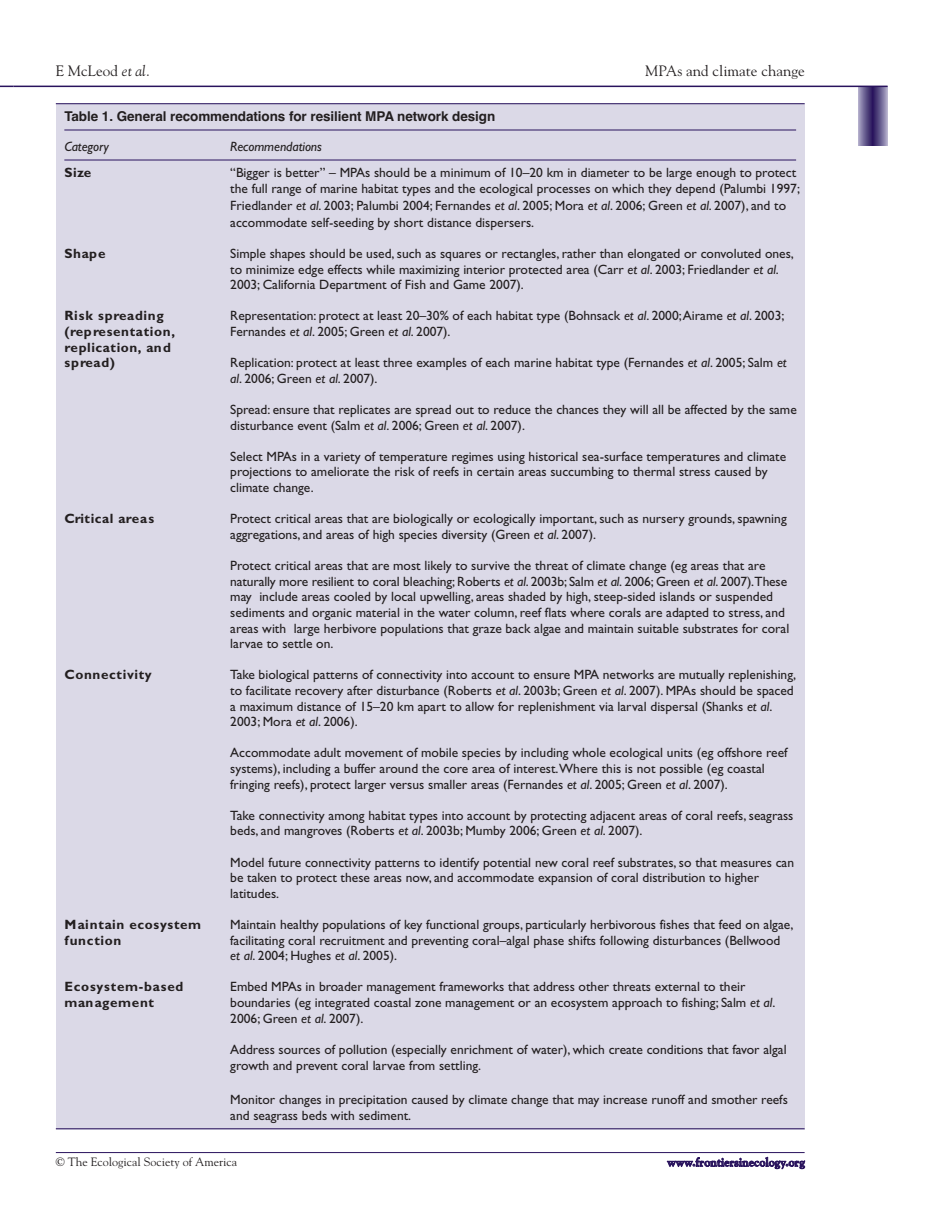
<style>
.page{position:relative;width:946px;height:1218px;background:#fff}
.page>*{position:absolute;margin:0;border:0;box-sizing:border-box;transform-origin:0 0}
.t1{font:15px "Goudy";color:#231f20}
.t2{font:13.5px/15.6px "Gill Sans";color:#231f20}
.t3{font:700 13.5px/15.6px "Gill Sans";letter-spacing:.05em;color:#231f20}
.t4{font:700 13.5px "Helvetica";letter-spacing:-.005em;color:#231f20}
.t5{font:italic 13.5px "Gill Sans";letter-spacing:-.005em;color:#231f20}
.t6{font:12px "Goudy";color:#231f20}
.t7{font:700 12px "Goudy";color:#29135d}
.s1{font-style:italic}
</style>
<div class="page">
<svg style="left:0;top:86px;width:13px;height:1px"></svg>
<div style="left:858px;top:86px;width:29px;height:60px;background:#ada8c6"></div>
<div style="left:859px;top:86px;width:27px;height:60px;background:#a099bc"></div>
<div style="left:860px;top:86px;width:25px;height:60px;background:#938bb2"></div>
<div style="left:860px;top:86px;width:24px;height:60px;background:#958fb4"></div>
<div style="left:861px;top:86px;width:23px;height:60px;background:#877fa9"></div>
<div style="left:862px;top:86px;width:21px;height:60px;background:#7c74a1"></div>
<div style="left:863px;top:86px;width:19px;height:60px;background:#716998"></div>
<div style="left:864px;top:86px;width:17px;height:60px;background:#675d8f"></div>
<div style="left:865px;top:86px;width:15px;height:60px;background:#5d5488"></div>
<div style="left:866px;top:86px;width:13px;height:60px;background:#554a80"></div>
<div style="left:867px;top:86px;width:11px;height:60px;background:#4d3f79"></div>
<div style="left:868px;top:86px;width:9px;height:60px;background:#453672"></div>
<div style="left:869px;top:86px;width:7px;height:60px;background:#3d2d6c"></div>
<div style="left:870px;top:86px;width:5px;height:60px;background:#2d1860"></div>
<hr style="left:872px;top:86px;width:1px;height:60px;background:#29135d">
<hr style="left:13px;top:86px;width:874px;height:1px;background:#29135d">
<hr style="left:56px;top:1152px;width:748px;height:1px;background:#29135d">
<div style="left:56px;top:103px;width:748px;height:1026px;background:#dbd9e7"></div>
<hr style="left:56px;top:103px;width:748px;height:1px;background:#29135d">
<hr style="left:64px;top:130px;width:732px;height:1px;background:#29135d">
<hr style="left:64px;top:160px;width:732px;height:1px;background:#29135d">
<hr style="left:56px;top:1128px;width:748px;height:1px;background:#29135d">
<p class="t1" style="left:56px;top:61px;width:96px">E McLeod <span class="s1">et al.</span></p>
<p class="t1" style="left:645px;top:61px;width:161px">MPAs and climate change</p>
<p class="t4" style="left:64px;top:104px;width:432px">Table 1. General recommendations for resilient MPA network design</p>
<p class="t5" style="left:64px;top:139px;width:46px">Category</p>
<p class="t5" style="left:230px;top:139px;width:93px">Recommendations</p>
<p class="t3" style="left:64px;top:164px;width:28px">Size</p>
<p class="t2" style="left:230px;top:164px;width:571px;line-height:16.6px">“Bigger is better” – MPAs should be a minimum of 10–20 km in diameter to be large enough to protect the full range of marine habitat types and the ecological processes on which they depend (Palumbi 1997; Friedlander <span class="s1">et al</span>. 2003; Palumbi 2004; Fernandes <span class="s1">et al</span>. 2005; Mora <span class="s1">et al</span>. 2006; Green <span class="s1">et al</span>. 2007), and to accommodate self-seeding by short distance dispersers.</p>
<p class="t3" style="left:64px;top:245px;width:43px">Shape</p>
<p class="t2" style="left:230px;top:245px;width:565px">Simple shapes should be used, such as squares or rectangles, rather than elongated or convoluted ones, to minimize edge effects while maximizing interior protected area (Carr <span class="s1">et al</span>. 2003; Friedlander <span class="s1">et al</span>.<br>2003; California Department of Fish and Game 2007).</p>
<p class="t3" style="left:64px;top:308px;width:101px">Risk spreading</p>
<p class="t2" style="left:230px;top:308px;width:555px">Representation: protect at least 20–30% of each habitat type (Bohnsack <span class="s1">et al</span>. 2000;Airame <span class="s1">et al</span>. 2003;</p>
<p class="t3" style="left:64px;top:323px;width:112px">(representation,</p>
<p class="t2" style="left:230px;top:323px;width:222px">Fernandes <span class="s1">et al</span>. 2005; Green <span class="s1">et al</span>. 2007).</p>
<p class="t3" style="left:64px;top:339px;width:108px">replication, and spread)</p>
<p class="t2" style="left:230px;top:355px;width:558px">Replication: protect at least three examples of each marine habitat type (Fernandes <span class="s1">et al</span>. 2005; Salm <span class="s1">et al</span>. 2006; Green <span class="s1">et al</span>. 2007).</p>
<p class="t2" style="left:230px;top:401px;width:568px">Spread: ensure that replicates are spread out to reduce the chances they will all be affected by the same disturbance event (Salm <span class="s1">et al</span>. 2006; Green <span class="s1">et al</span>. 2007).</p>
<p class="t2" style="left:230px;top:448px;width:557px">Select MPAs in a variety of temperature regimes using historical sea-surface temperatures and climate projections to ameliorate the risk of reefs in certain areas succumbing to thermal stress caused by climate change.</p>
<p class="t3" style="left:64px;top:511px;width:91px">Critical areas</p>
<p class="t2" style="left:230px;top:511px;width:558px">Protect critical areas that are biologically or ecologically important, such as nursery grounds, spawning aggregations, and areas of high species diversity (Green <span class="s1">et al</span>. 2007).</p>
<p class="t2" style="left:230px;top:557px;width:560px">Protect critical areas that are most likely to survive the threat of climate change (eg areas that are naturally more resilient to coral bleaching; Roberts <span class="s1">et al</span>. 2003b; Salm <span class="s1">et al</span>. 2006; Green <span class="s1">et al</span>. 2007).These may include areas cooled by local upwelling, areas shaded by high, steep-sided islands or suspended sediments and organic material in the water column, reef flats where corals are adapted to stress, and areas with large herbivore populations that graze back algae and maintain suitable substrates for coral larvae to settle on.</p>
<p class="t3" style="left:64px;top:667px;width:89px">Connectivity</p>
<p class="t2" style="left:230px;top:667px;width:567px">Take biological patterns of connectivity into account to ensure MPA networks are mutually replenishing, to facilitate recovery after disturbance (Roberts <span class="s1">et al</span>. 2003b; Green <span class="s1">et al</span>. 2007). MPAs should be spaced a maximum distance of 15–20 km apart to allow for replenishment via larval dispersal (Shanks <span class="s1">et al</span>.<br>2003; Mora <span class="s1">et al</span>. 2006).</p>
<p class="t2" style="left:230px;top:745px;width:558px">Accommodate adult movement of mobile species by including whole ecological units (eg offshore reef systems), including a buffer around the core area of interest.Where this is not possible (eg coastal fringing reefs), protect larger versus smaller areas (Fernandes <span class="s1">et al</span>. 2005; Green <span class="s1">et al</span>. 2007).</p>
<p class="t2" style="left:230px;top:807px;width:564px">Take connectivity among habitat types into account by protecting adjacent areas of coral reefs, seagrass beds, and mangroves (Roberts <span class="s1">et al</span>. 2003b; Mumby 2006; Green <span class="s1">et al</span>. 2007).</p>
<p class="t2" style="left:230px;top:854px;width:565px">Model future connectivity patterns to identify potential new coral reef substrates, so that measures can be taken to protect these areas now, and accommodate expansion of coral distribution to higher latitudes.</p>
<p class="t3" style="left:64px;top:916px;width:138px">Maintain ecosystem</p>
<p class="t2" style="left:230px;top:916px;width:564px">Maintain healthy populations of key functional groups, particularly herbivorous fishes that feed on algae,</p>
<p class="t3" style="left:64px;top:932px;width:59px">function</p>
<p class="t2" style="left:230px;top:932px;width:551px">facilitating coral recruitment and preventing coral–algal phase shifts following disturbances (Bellwood <span class="s1">et al</span>. 2004; Hughes <span class="s1">et al</span>. 2005).</p>
<p class="t3" style="left:64px;top:979px;width:121px">Ecosystem-based</p>
<p class="t2" style="left:230px;top:979px;width:516px">Embed MPAs in broader management frameworks that address other threats external to their</p>
<p class="t3" style="left:64px;top:994px;width:91px">management</p>
<p class="t2" style="left:230px;top:994px;width:546px">boundaries (eg integrated coastal zone management or an ecosystem approach to fishing; Salm <span class="s1">et al</span>.<br>2006; Green <span class="s1">et al</span>. 2007).</p>
<p class="t2" style="left:230px;top:1041px;width:558px;line-height:16.5px">Address sources of pollution (especially enrichment of water), which create conditions that favor algal growth and prevent coral larvae from settling.</p>
<p class="t2" style="left:230px;top:1091px;width:559px">Monitor changes in precipitation caused by climate change that may increase runoff and smother reefs and seagrass beds with sediment.</p>
<p class="t6" style="left:56px;top:1154px;width:183px">© The Ecological Society of America</p>
<p class="t7" style="left:667px;top:1154px;width:139px">www.frontiersinecology.org</p>
</div>
